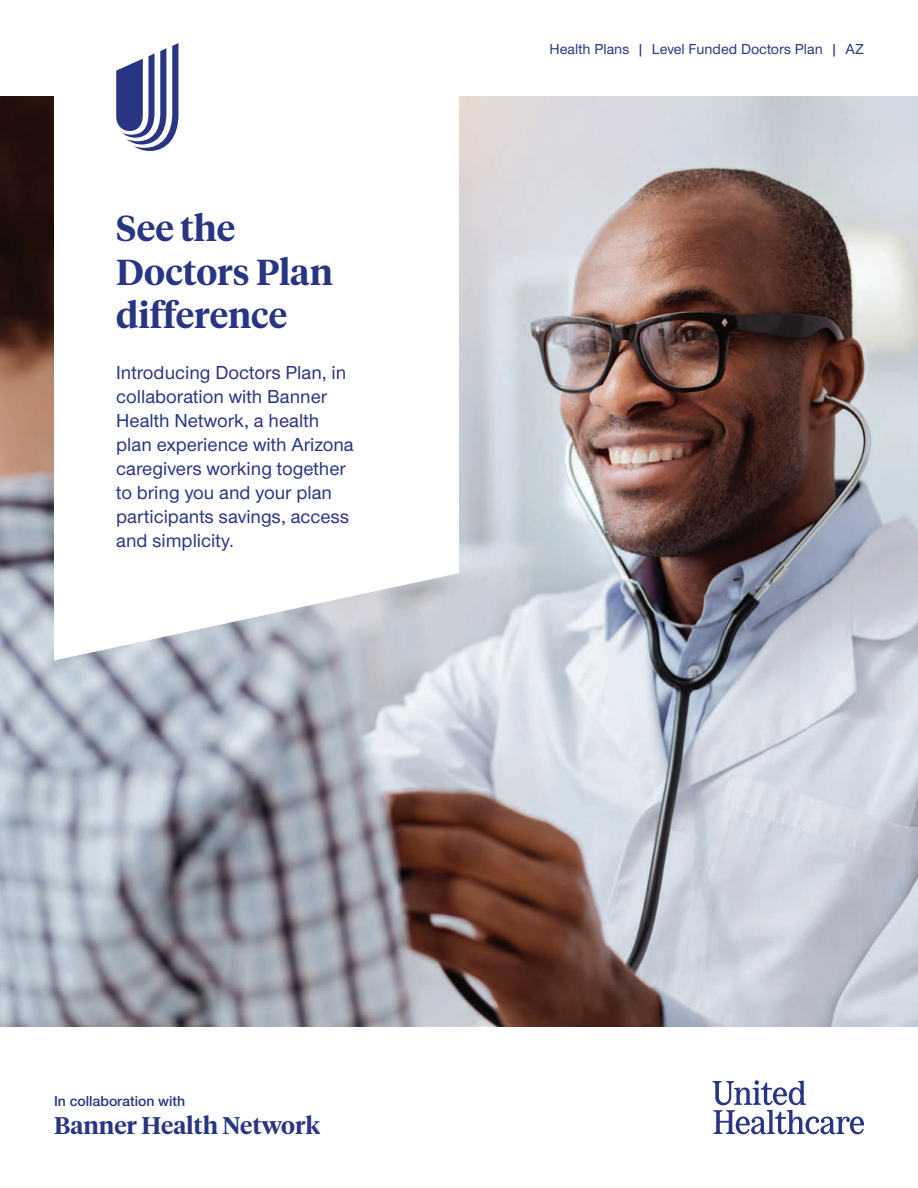
<style>
.page{position:relative;width:918px;height:1188px;background:#fff}
.page>*{position:absolute;margin:0;border:0;box-sizing:border-box;transform-origin:0 0}
.t1{font:600 36px/43.2px "UHC Serif Headline";color:#283582}
.t2{font:600 24px "UHC Serif Headline";color:#283582}
.t3{font:500 19.5px/24px "UHC Sans";color:#283582}
.t4{font:500 15px "UHC Sans";color:#283582}
.t5{font:600 15px "UHC Sans";color:#283582}
</style>
<div class="page">
<img style="left:0;top:97px;width:918px;height:929px">
<svg style="left:713px;top:1080px;width:151px;height:54px"></svg>
<svg style="left:54px;top:43px;width:405px;height:618px"></svg>
<svg style="left:116px;top:43px;width:62px;height:108px"></svg>
<h1 class="t1" style="left:116px;top:205px;width:218px">See the<br>Doctors Plan difference</h1>
<p class="t3" style="left:116px;top:360px;width:239px">Introducing Doctors Plan, in collaboration with Banner<br>Health Network, a health plan experience with Arizona caregivers working together to bring you and your plan participants savings, access and simplicity.</p>
<p class="t4" style="left:550px;top:39px;width:316px">Health Plans | Level Funded Doctors Plan | AZ</p>
<p class="t5" style="left:54px;top:1091px;width:133px">In collaboration with</p>
<p class="t2" style="left:54px;top:1109px;width:268px">Banner Health Network</p>
</div>
